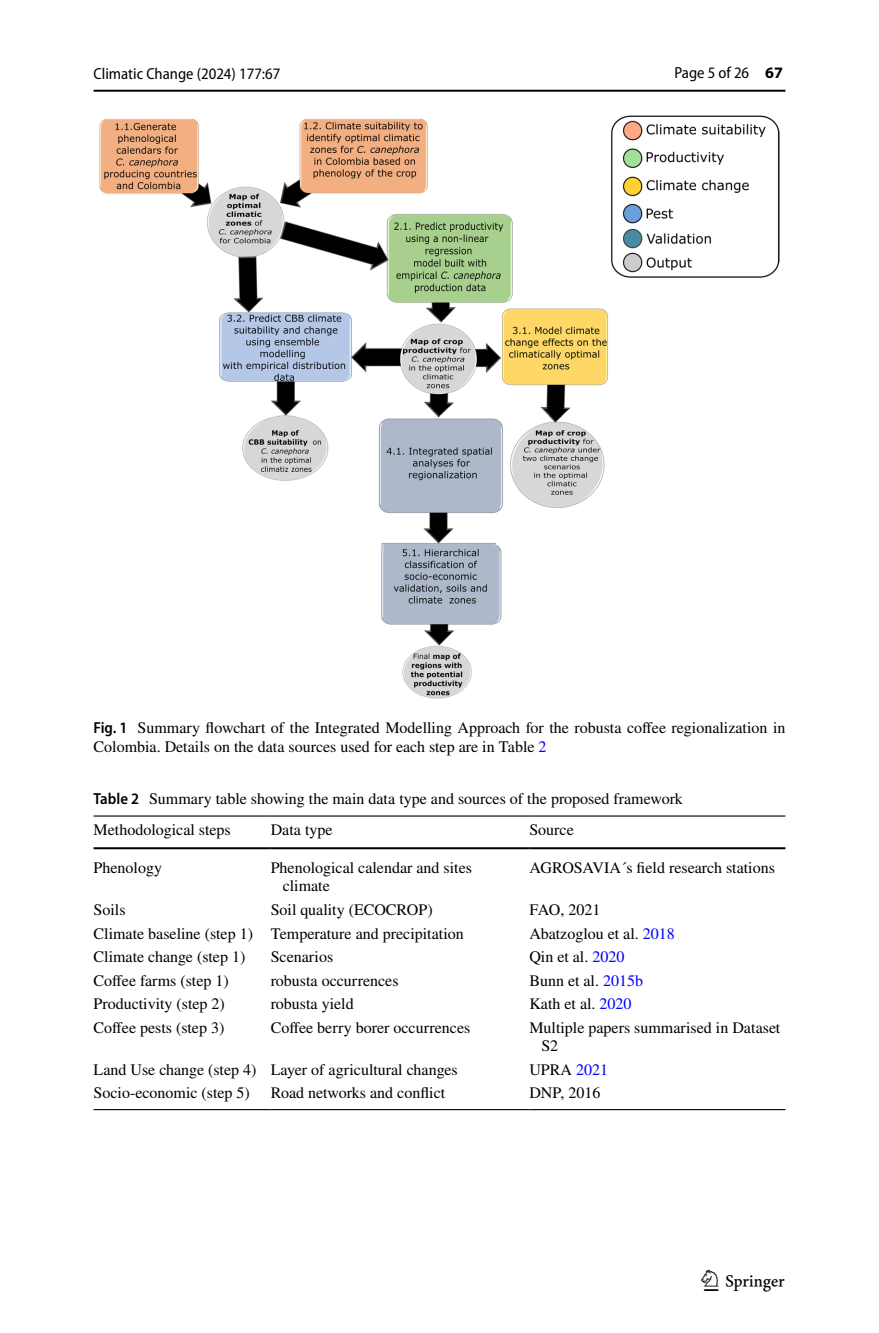
<style>
.page{position:relative;width:879px;height:1333px;background:#fff}
.page>*{position:absolute;margin:0;border:0;box-sizing:border-box;transform-origin:0 0}
.t1{font:30px "Springnew Regular 5";color:#000}
.t2{font:16px/18.4px "STIX";color:#000}
.t3{font:semi-condensed 16px "Myriad Pro";color:#000}
.s1{font-weight:700;font-stretch:normal}
.s2{font-family:"Myriad Pro";font-weight:600;font-stretch:semi-condensed}
.s3{color:#00f}
</style>
<div class="page">
<hr style="left:94px;top:90px;width:691px;height:2px;background:#000">
<img style="left:99px;top:116px;width:681px;height:582px">
<hr style="left:94px;top:815px;width:177px;height:1px;background:#000">
<hr style="left:94px;top:847px;width:177px;height:2px;background:#000">
<hr style="left:271px;top:815px;width:258px;height:1px;background:#000">
<hr style="left:271px;top:847px;width:258px;height:2px;background:#000">
<hr style="left:529px;top:815px;width:256px;height:1px;background:#000">
<hr style="left:529px;top:847px;width:256px;height:2px;background:#000">
<hr style="left:94px;top:1108px;width:177px;height:2px;background:#000">
<hr style="left:271px;top:1108px;width:258px;height:2px;background:#000">
<hr style="left:529px;top:1108px;width:256px;height:2px;background:#000">
<p class="t3" style="left:94px;top:65px;width:188px">Climatic Change (2024) 177:67</p>
<p class="t3" style="left:674px;top:64px;width:110px">Page 5 of 26 <span class="s1">67</span></p>
<p class="t2" style="left:94px;top:719px;width:693px"><span class="s2">Fig. 1</span> Summary flowchart of the Integrated Modelling Approach for the robusta coffee regionalization in<br>Colombia. Details on the data sources used for each step are in Table <span class="s3">2</span></p>
<p class="t2" style="left:94px;top:783px;width:591px;line-height:31.6px"><span class="s2">Table 2</span> Summary table showing the main data type and sources of the proposed framework<br>Methodological steps</p>
<p class="t2" style="left:271px;top:821px;width:63px">Data type</p>
<p class="t2" style="left:529px;top:821px;width:46px">Source</p>
<p class="t2" style="left:94px;top:859px;width:70px">Phenology</p>
<p class="t2" style="left:283px;top:859px;width:191px;text-indent:-12px">Phenological calendar and sites climate</p>
<p class="t2" style="left:529px;top:859px;width:247px">AGROSAVIA´s field research stations</p>
<p class="t2" style="left:94px;top:901px;width:34px">Soils</p>
<p class="t2" style="left:271px;top:901px;width:163px">Soil quality (ECOCROP)</p>
<p class="t2" style="left:529px;top:901px;width:73px">FAO, 2021</p>
<p class="t2" style="left:94px;top:925px;width:372px">Climate baseline (step 1) Temperature and precipitation</p>
<p class="t2" style="left:529px;top:925px;width:147px">Abatzoglou et al. <span class="s3">2018</span></p>
<p class="t2" style="left:94px;top:948px;width:153px">Climate change (step 1)</p>
<p class="t2" style="left:271px;top:948px;width:64px">Scenarios</p>
<p class="t2" style="left:529px;top:948px;width:96px">Qin et al. <span class="s3">2020</span></p>
<p class="t2" style="left:94px;top:972px;width:137px">Coffee farms (step 1)</p>
<p class="t2" style="left:271px;top:972px;width:129px">robusta occurrences</p>
<p class="t2" style="left:529px;top:972px;width:115px">Bunn et al. <span class="s3">2015b</span></p>
<p class="t2" style="left:94px;top:995px;width:133px">Productivity (step 2)</p>
<p class="t2" style="left:271px;top:995px;width:85px">robusta yield</p>
<p class="t2" style="left:529px;top:995px;width:104px">Kath et al. <span class="s3">2020</span></p>
<p class="t2" style="left:94px;top:1019px;width:132px">Coffee pests (step 3)</p>
<p class="t2" style="left:271px;top:1019px;width:201px">Coffee berry borer occurrences</p>
<p class="t2" style="left:541px;top:1019px;width:240px;text-indent:-12px">Multiple papers summarised in Dataset<br>S2</p>
<p class="t2" style="left:94px;top:1061px;width:366px">Land Use change (step 4) Layer of agricultural changes</p>
<p class="t2" style="left:529px;top:1061px;width:80px">UPRA <span class="s3">2021</span></p>
<p class="t2" style="left:94px;top:1084px;width:158px">Socio-economic (step 5)</p>
<p class="t2" style="left:271px;top:1084px;width:176px">Road networks and conflict</p>
<p class="t2" style="left:529px;top:1084px;width:73px">DNP, 2016</p>
<h1 class="t1" style="left:704px;top:1269px;width:83px">1 3</h1>
</div>
